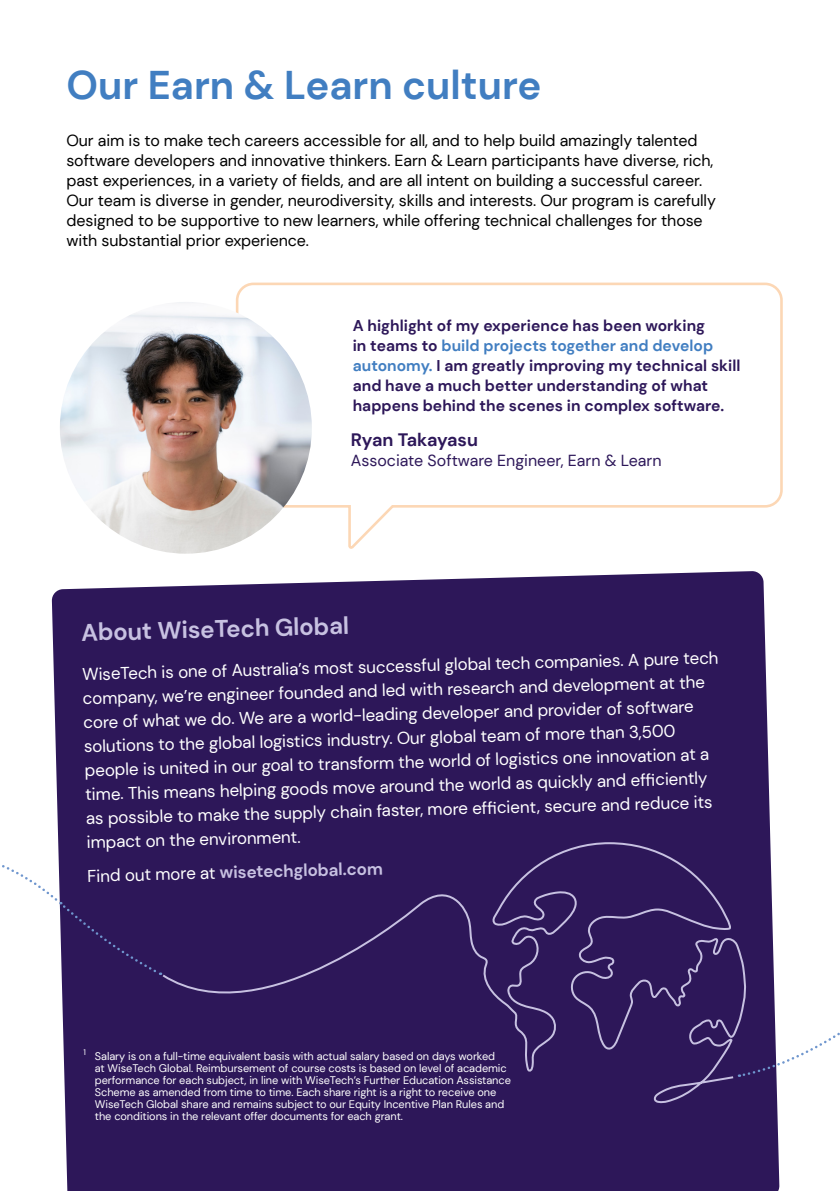
<style>
.page{position:relative;width:840px;height:1191px;background:#fff}
.page>*{position:absolute;margin:0;border:0;box-sizing:border-box;transform-origin:0 0}
.t1{font:700 40px "DM Sans";color:#417ec1}
.t2{font:700 24px "DM Sans";color:#c7c1e1}
.t3{font:700 18px "DM Sans";letter-spacing:-.01em;color:#2d1759}
.t4{font:17px/24px "DM Sans";color:#fff}
.t5{font:16px/20px "DM Sans";letter-spacing:-.005em;color:#000}
.t6{font:16px "DM Sans";color:#2d1759}
.t7{font:700 15.6px/20px "DM Sans";letter-spacing:.005em;color:#2d1759}
.t8{font:11px/12px "DM Sans";letter-spacing:-.005em;color:#fff}
.s1{color:#417ec1}
.s2{font-weight:700;color:#c7c1e1}
</style>
<div class="page">
<svg style="left:234px;top:282px;width:549px;height:267px"></svg>
<img style="left:60px;top:302px;width:252px;height:251px;border-radius:126px">
<div style="left:52px;top:571px;width:727px;height:620px;background:#2d1759"></div>
<div style="left:160px;top:841px;width:587px;height:263px;background:#2d1759"></div>
<svg style="left:738px;top:1017px;width:102px;height:60px"></svg>
<svg style="left:2px;top:850px;width:159px;height:126px"></svg>
<h1 class="t1" style="left:66px;top:60px;width:476px">Our Earn &amp; Learn culture</h1>
<p class="t5" style="left:66px;top:131px;width:650px">Our aim is to make tech careers accessible for all, and to help build amazingly talented software developers and innovative thinkers. Earn &amp; Learn participants have diverse, rich, past experiences, in a variety of fields, and are all intent on building a successful career.<br>Our team is diverse in gender, neurodiversity, skills and interests. Our program is carefully designed to be supportive to new learners, while offering technical challenges for those with substantial prior experience.</p>
<p class="t7" style="left:352px;top:316px;width:389px">A highlight of my experience has been working<br>in teams to <span class="s1">build projects together and develop autonomy.</span> I am greatly improving my technical skill and have a much better understanding of what happens behind the scenes in complex software.</p>
<p class="t3" style="left:350px;top:428px;width:129px">Ryan Takayasu</p>
<p class="t6" style="left:350px;top:450px;width:312px">Associate Software Engineer, Earn &amp; Learn</p>
<h2 class="t2" style="left:81px;top:616px;width:269px;rotate:-1deg">About WiseTech Global</h2>
<p class="t4" style="left:82px;top:659px;width:637px;rotate:-1deg">WiseTech is one of Australia’s most successful global tech companies. A pure tech company, we’re engineer founded and led with research and development at the core of what we do. We are a world-leading developer and provider of software solutions to the global logistics industry. Our global team of more than 3,500 people is united in our goal to transform the world of logistics one innovation at a time. This means helping goods move around the world as quickly and effi ciently as possible to make the supply chain faster, more effi cient, secure and reduce its</p>
<p class="t4" style="left:86px;top:825px;width:297px;line-height:32.8px;rotate:-1deg">impact on the environment.<br>Find out more at <span class="s2">wisetechglobal.com</span></p>
<p class="t8" style="left:95px;top:1050px;width:417px;text-indent:-11px"><sup>1</sup> Salary is on a full-time equivalent basis with actual salary based on days worked<br>at WiseTech Global. Reimbursement of course costs is based on level of academic performance for each subject, in line with WiseTech’s Further Education Assistance Scheme as amended from time to time. Each share right is a right to receive one WiseTech Global share and remains subject to our Equity Incentive Plan Rules and the conditions in the relevant offer documents for each grant.</p>
</div>
